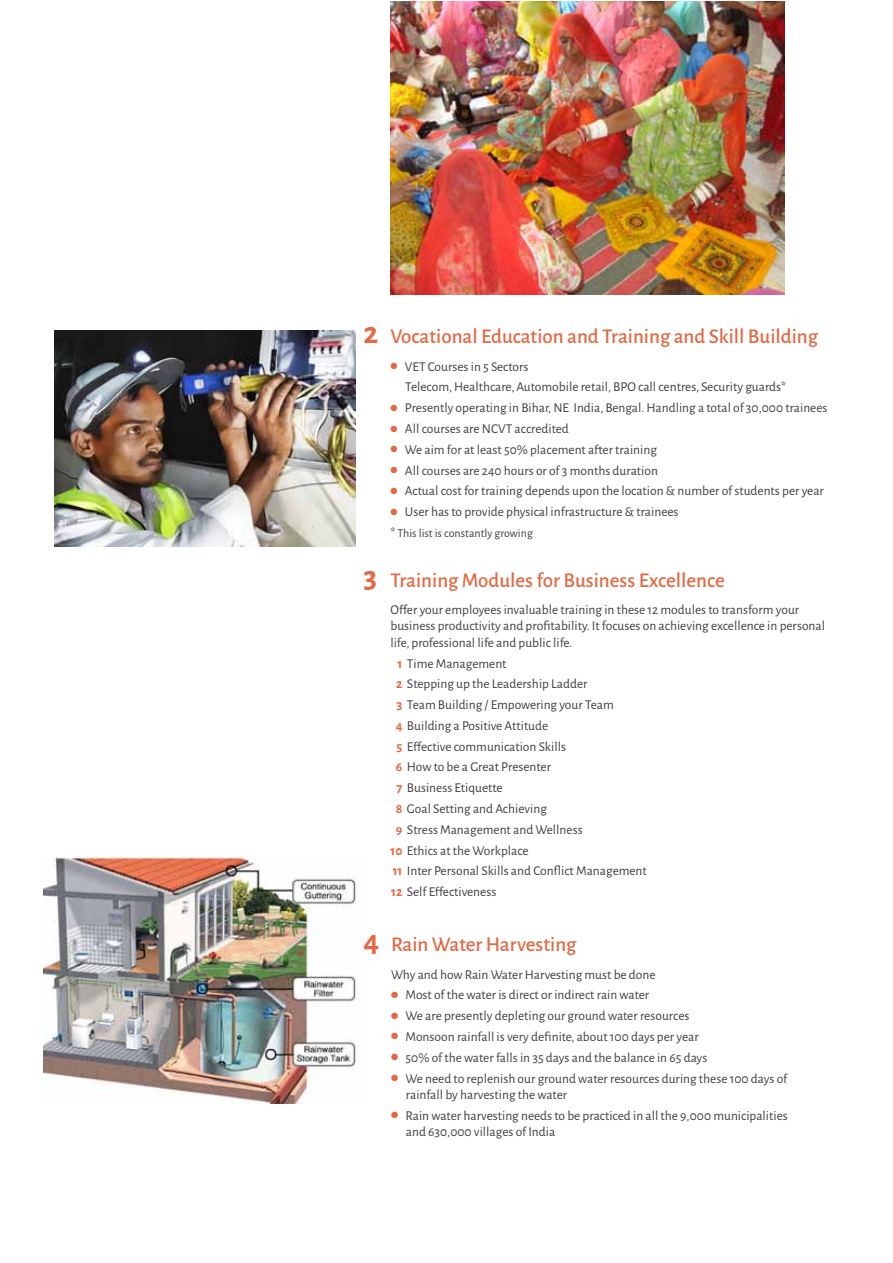
<style>
.page{position:relative;width:893px;height:1263px;background:#fff}
.page>*{position:absolute;margin:0;border:0;box-sizing:border-box;transform-origin:0 0}
.t1{font:700 31.5px "Alegreya Sans";color:#e46843}
.t2{font:500 21px "Alegreya Sans";color:#e46843}
.t3{font:13.5px/20.9px "Alegreya Sans";color:#414042}
.t4{font:12px "Alegreya Sans";color:#414042}
.s1{font-size:13.5px}
.s2{font-weight:700;color:#e46843}
</style>
<div class="page">
<img style="left:391px;top:1px;width:394px;height:293px">
<img style="left:54px;top:331px;width:301px;height:216px">
<img style="left:44px;top:857px;width:312px;height:247px">
<h1 class="t1" style="left:363px;top:310px;width:16px">2</h1>
<h1 class="t1" style="left:363px;top:554px;width:15px">3</h1>
<h2 class="t2" style="left:390px;top:322px;width:429px">Vocational Education and Training and Skill Building</h2>
<p class="t3" style="left:405px;top:355px;width:424px">VET Courses in 5 Sectors<br>Telecom, Healthcare, Automobile retail, BPO call centres, Security guards* Presently operating in Bihar, NE India, Bengal. Handling a total of 30,000 trainees All courses are NCVT accredited<br>We aim for at least 50% placement after training<br>All courses are 240 hours or of 3 months duration<br>Actual cost for training depends upon the location &amp; number of students per year User has to provide physical infrastructure &amp; trainees</p>
<p class="t4" style="left:390px;top:525px;width:144px"><span class="s1">*</span> This list is constantly growing</p>
<h2 class="t2" style="left:390px;top:565px;width:336px">Training Modules for Business Excellence</h2>
<p class="t3" style="left:390px;top:601px;width:436px;line-height:16.5px">Offer your employees invaluable training in these 12 modules to transform your business productivity and profitability. It focuses on achieving excellence in personal life, professional life and public life.</p>
<p class="t3" style="left:398px;top:652px;width:110px"><span class="s2">1</span> Time Management</p>
<p class="t3" style="left:396px;top:673px;width:193px"><span class="s2">2</span> Stepping up the Leadership Ladder</p>
<p class="t3" style="left:397px;top:694px;width:219px"><span class="s2">3</span> Team Building / Empowering your Team</p>
<p class="t3" style="left:396px;top:714px;width:154px"><span class="s2">4</span> Building a Positive Attitude</p>
<p class="t3" style="left:397px;top:735px;width:171px"><span class="s2">5</span> Effective communication Skills</p>
<p class="t3" style="left:396px;top:756px;width:157px"><span class="s2">6</span> How to be a Great Presenter</p>
<p class="t3" style="left:397px;top:777px;width:108px"><span class="s2">7</span> Business Etiquette</p>
<p class="t3" style="left:396px;top:798px;width:153px"><span class="s2">8</span> Goal Setting and Achieving</p>
<p class="t3" style="left:396px;top:818px;width:188px"><span class="s2">9</span> Stress Management and Wellness</p>
<p class="t3" style="left:391px;top:839px;width:140px"><span class="s2">10</span> Ethics at the Workplace</p>
<p class="t3" style="left:393px;top:860px;width:256px"><span class="s2">11</span> Inter Personal Skills and Conflict Management</p>
<p class="t3" style="left:391px;top:881px;width:107px"><span class="s2">12</span> Self Effectiveness</p>
<h1 class="t1" style="left:363px;top:918px;width:17px">4</h1>
<h2 class="t2" style="left:391px;top:930px;width:187px">Rain Water Harvesting</h2>
<p class="t3" style="left:406px;top:963px;width:383px;text-indent:-15px">Why and how Rain Water Harvesting must be done<br>Most of the water is direct or indirect rain water<br>We are presently depleting our ground water resources<br>Monsoon rainfall is very definite, about 100 days per year<br>50% of the water falls in 35 days and the balance in 65 days<br>We need to replenish our ground water resources during these 100 days of</p>
<p class="t3" style="left:406px;top:1083px;width:384px">rainfall by harvesting the water<br>Rain water harvesting needs to be practiced in all the 9,000 municipalities</p>
<p class="t3" style="left:406px;top:1121px;width:151px">and 630,000 villages of India</p>
</div>
